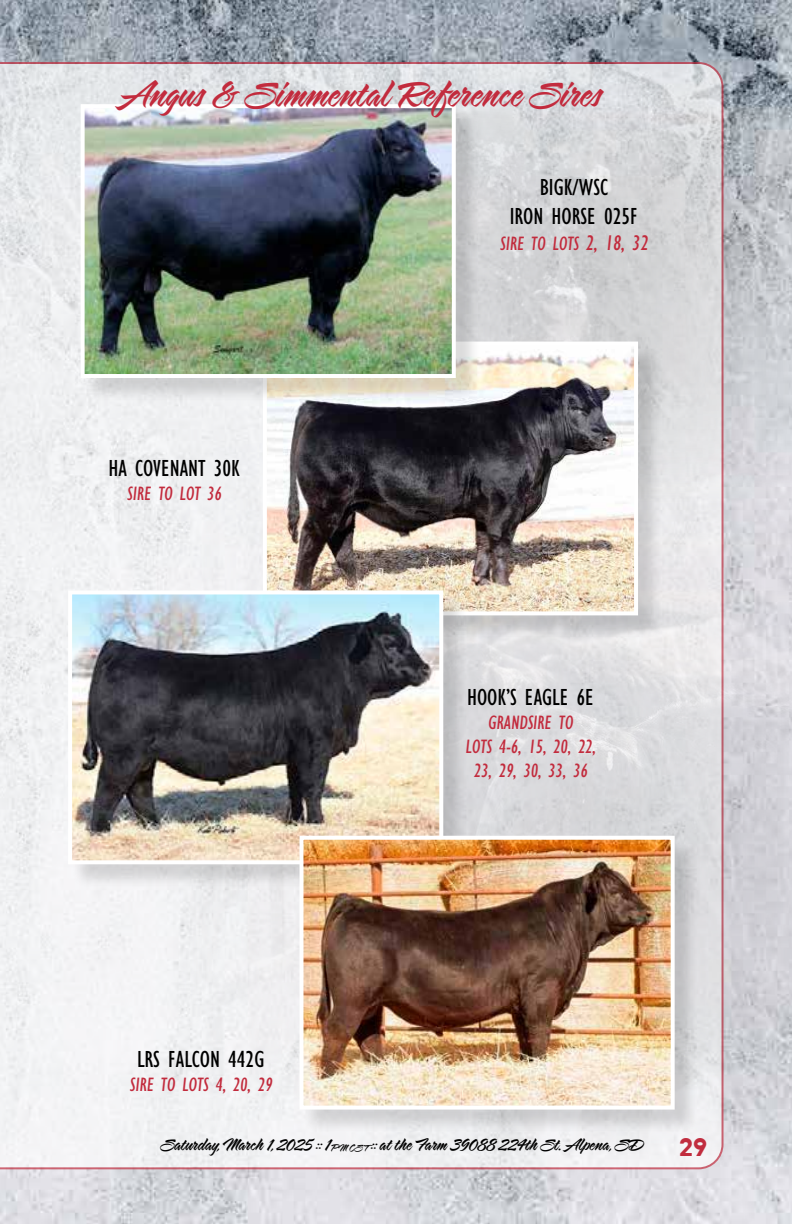
<style>
.page{position:relative;width:792px;height:1224px;background:#fff}
.page>*{position:absolute;margin:0;border:0;box-sizing:border-box;transform-origin:0 0}
.t1{font:44px "Sarah Script";letter-spacing:-.015em;color:#c22b3d}
.t2{font:condensed 24px/28.8px "Gill Sans";color:#000;text-align:center}
.t3{font:700 24px "Arvo";color:#c22b3d}
.t4{font:condensed 20px/24px "Gill Sans";color:#c22b3d;text-align:center}
.t5{font:20px "Sarah Script";letter-spacing:-.015em;color:#000}
.s1{font-size:22px}
.s2{font-size:11.6px}
</style>
<div class="page">
<img style="left:0;top:0;width:792px;height:1224px">
<svg style="left:0;top:62px;width:336px;height:1107px"></svg>
<img style="left:168px;top:435px;width:624px;height:734px">
<img style="left:336px;top:62px;width:456px;height:444px">
<div style="left:266px;top:345px;width:397px;height:295px;background:#000;opacity:.14"></div>
<img style="left:268px;top:347px;width:365px;height:263px">
<div style="left:263px;top:342px;width:375px;height:273px;border:4px solid #fff"></div>
<div style="left:71px;top:593px;width:397px;height:296px;background:#000;opacity:.14"></div>
<img style="left:73px;top:595px;width:365px;height:264px">
<div style="left:68px;top:590px;width:375px;height:274px;border:4px solid #fff"></div>
<div style="left:303px;top:839px;width:396px;height:296px;background:#000;opacity:.14"></div>
<img style="left:305px;top:841px;width:365px;height:264px">
<div style="left:300px;top:836px;width:375px;height:274px;border:4px solid #fff"></div>
<div style="left:84px;top:107px;width:396px;height:296px;background:#000;opacity:.14"></div>
<img style="left:86px;top:109px;width:365px;height:264px">
<div style="left:81px;top:104px;width:375px;height:274px;border:4px solid #fff"></div>
<h1 class="t1" style="left:121px;top:69px;width:484px">Angus &amp; Simmental Reference Sires</h1>
<p class="t2" style="left:109px;top:455px;width:133px">HA COVENANT 30K</p>
<p class="t4" style="left:127px;top:482px;width:98px">SIRE TO LOT 36</p>
<p class="t2" style="left:137px;top:1045px;width:129px">LRS FALCON 442G</p>
<p class="t4" style="left:129px;top:1073px;width:146px">SIRE TO LOTS 4, 20, 29</p>
<p class="t2" style="left:510px;top:174px;width:130px">BIGK/WSC<br>IRON HORSE 025F</p>
<p class="t4" style="left:500px;top:232px;width:152px">SIRE TO LOTS <span class="s1">2, 18, 32</span></p>
<p class="t2" style="left:467px;top:684px;width:128px">HOOK’S EAGLE 6E</p>
<p class="t4" style="left:465px;top:711px;width:135px">GRANDSIRE TO<br>LOTS 4-6, 15, 20, 22,<br>23, 29, 30, 33, 36</p>
<p class="t5" style="left:161px;top:1134px;width:484px">Saturday, March 1, 2025 :: 1<span class="s2">PM CS T</span> :: at the Farm 39088 224th St. Alpena, SD</p>
<p class="t3" style="left:679px;top:1133px;width:29px">29</p>
</div>
